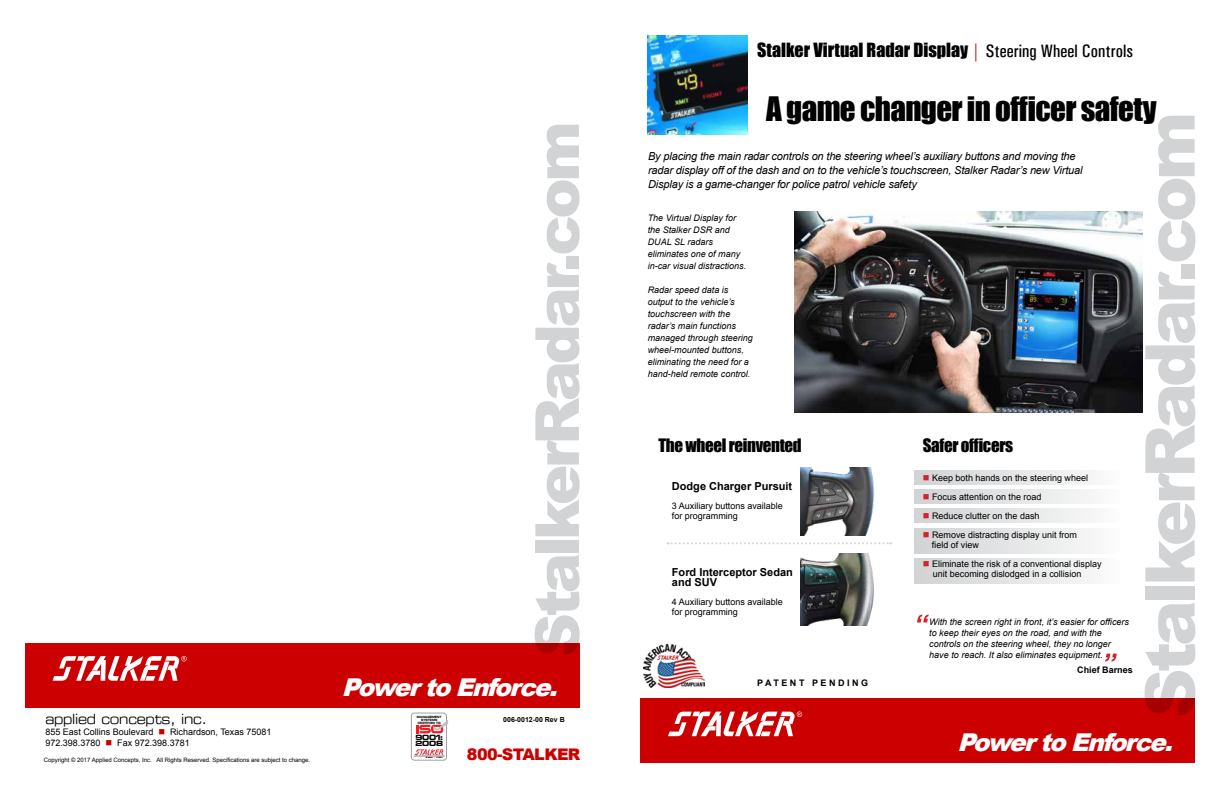
<style>
.page{position:relative;width:1224px;height:792px;background:#fff}
.page>*{position:absolute;margin:0;border:0;box-sizing:border-box;transform-origin:0 0}
.t1{font:900 68.7px "Arial";letter-spacing:-.06em;color:#d1d3d4}
.t2{font:900 60.7px "Arial";letter-spacing:-.06em;color:#d1d3d4}
.t3{font:31px "Impact";letter-spacing:-.02em;color:#000}
.t4{font:italic 900 24.5px "Arial";color:#fff}
.t5{font:18px "Impact";color:#000}
.t6{font:17px "Impact";letter-spacing:-.02em;color:#000}
.t7{font:900 16px "Arial";letter-spacing:-.04em;color:#c00}
.t8{font:14px "Eurostile Extended Two";letter-spacing:-.02em;color:#000;scale:.84 1}
.t9{font:italic 11px/14px "Arial";letter-spacing:-.015em;color:#000}
.t10{font:700 11px/10px "Arial";color:#000}
.t11{font:italic 9px/12px "Arial";color:#000}
.t12{font:9px/10px "Arial";color:#000}
.t13{font:700 9px "Arial";letter-spacing:.28em;color:#000}
.t14{font:700 9px "Arial";color:#000}
.t15{font:700 7px "Arial";color:#000}
.t16{font:700 6.5px/6.5px "Euro Technic Ext";letter-spacing:-.02em;color:#000}
.t17{font:6px "Arial";color:#000}
.t18{font:2.9px/2.9px "Eurostile Bold Extended Two";letter-spacing:-.02em;color:#000;text-align:center;scale:.78 1}
.t19{font:900 2.2px "Arial";color:#000}
.s1{color:#c00}
.s2{font-family:"Univers Condensed";color:#c00}
.s3{font-family:"Univers Condensed"}
.s4{color:#d2232a}
.s5{font-weight:400;color:#ed1d24}
</style>
<div class="page">
<div style="left:25px;top:643px;width:555px;height:65px;background:#c00"></div>
<svg style="left:53px;top:656px;width:134px;height:25px"></svg>
<div style="left:411px;top:713px;width:36px;height:47px;border:1px solid #9d9fa2;border-radius:3px"></div>
<svg style="left:415px;top:749px;width:28px;height:6px"></svg>
<svg style="left:416px;top:720px;width:32px;height:13px"></svg>
<hr style="left:414px;top:756px;width:31px;height:1px;background:#808285">
<div style="left:641px;top:698px;width:554px;height:65px;background:#c00"></div>
<svg style="left:668px;top:712px;width:134px;height:24px"></svg>
<svg style="left:914px;top:470px;width:174px;height:14px"></svg>
<svg style="left:914px;top:489px;width:174px;height:15px"></svg>
<div style="left:914px;top:528px;width:209px;height:25px;background:linear-gradient(to right,#d0d2d4,#fcfcfc)"></div>
<div style="left:914px;top:559px;width:209px;height:25px;background:linear-gradient(to right,#d0d2d4,#fcfcfc)"></div>
<svg style="left:914px;top:509px;width:174px;height:14px"></svg>
<img style="left:644px;top:645px;width:60px;height:43px">
<img style="left:648px;top:35px;width:99px;height:100px">
<img style="left:794px;top:211px;width:349px;height:201px">
<img style="left:801px;top:467px;width:73px;height:68px">
<img style="left:801px;top:553px;width:73px;height:72px">
<svg style="left:1105px;top:654px;width:12px;height:7px"></svg>
<svg style="left:917px;top:615px;width:12px;height:7px"></svg>
<svg style="left:668px;top:542px;width:223px;height:2px"></svg>
<h3 class="t8" style="left:45px;top:709px;width:194px">applied concepts, inc.</h3>
<p class="t17" style="left:44px;top:756px;width:268px">Copyright © 2017 Applied Concepts, Inc. All Rights Reserved. Specifications are subject to change.</p>
<p class="t12" style="left:45px;top:727px;width:227px;line-height:10.8px">855 East Collins Boulevard <span class="s1">■</span> Richardson, Texas 75081<br>972.398.3780 <span class="s1">■</span> Fax 972.398.3781</p>
<h3 class="t5" style="left:757px;top:36px;width:377px">Stalker Virtual Radar Display <span class="s2">|</span> <span class="s3">Steering Wheel Controls</span></h3>
<h3 class="t3" style="left:766px;top:85px;width:392px">A game changer in officer safety</h3>
<h1 class="t1" style="left:1120px;top:718px;width:608px;rotate:-90deg">StalkerRadar.com</h1>
<h2 class="t2" style="left:513px;top:657px;width:537px;rotate:-90deg">StalkerRadar.com</h2>
<p class="t9" style="left:648px;top:149px;width:436px">By placing the main radar controls on the steering wheel’s auxiliary buttons and moving the radar display off of the dash and on to the vehicle’s touchscreen, Stalker Radar’s new Virtual<br>Display is a game-changer for police patrol vehicle safety</p>
<p class="t11" style="left:648px;top:212px;width:100px">The Virtual Display for the Stalker DSR and<br>DUAL SL radars eliminates one of many in-car visual distractions.</p>
<p class="t11" style="left:648px;top:284px;width:107px">Radar speed data is output to the vehicle’s touchscreen with the radar’s main functions managed through steering wheel-mounted buttons, eliminating the need for a hand-held remote control.</p>
<h3 class="t6" style="left:923px;top:433px;width:92px">Safer officers</h3>
<p class="t12" style="left:923px;top:473px;width:167px"><span class="s4">■</span> Keep both hands on the steering wheel</p>
<p class="t12" style="left:923px;top:492px;width:120px"><span class="s4">■</span> Focus attention on the road</p>
<p class="t12" style="left:923px;top:511px;width:118px"><span class="s4">■</span> Reduce clutter on the dash</p>
<p class="t12" style="left:932px;top:530px;width:147px;text-indent:-9px"><span class="s4">■</span> Remove distracting display unit from field of view</p>
<p class="t12" style="left:933px;top:559px;width:170px;text-indent:-10px"><span class="s4">■</span> Eliminate the risk of a conventional display unit becoming dislodged in a collision</p>
<p class="t11" style="left:929px;top:617px;width:201px;line-height:10.8px">With the screen right in front, it’s easier for officers to keep their eyes on the road, and with the controls on the steering wheel, they no longer have to reach. It also eliminates equipment.</p>
<p class="t14" style="left:1077px;top:664px;width:57px">Chief Barnes</p>
<h3 class="t6" style="left:658px;top:433px;width:145px">The wheel reinvented</h3>
<p class="t10" style="left:672px;top:482px;width:122px">Dodge Charger Pursuit</p>
<p class="t12" style="left:672px;top:501px;width:113px">3 Auxiliary buttons available for programming</p>
<p class="t10" style="left:672px;top:568px;width:123px">Ford Interceptor Sedan and SUV</p>
<p class="t12" style="left:672px;top:597px;width:113px">4 Auxiliary buttons available for programming</p>
<h3 class="t4" style="left:342px;top:669px;width:226px">PowertoEnforce.</h3>
<p class="t13" style="left:757px;top:677px;width:112px">PATENT PENDING</p>
<p class="t18" style="left:417px;top:715px;width:33px">MANAGEMENT<br>SYSTEMS<br>CERTIFIED TO</p>
<p class="t16" style="left:415px;top:734px;width:29px">9001:<br>2008</p>
<h3 class="t4" style="left:957px;top:725px;width:226px">PowertoEnforce.</h3>
<p class="t15" style="left:503px;top:715px;width:63px">006-0012-00 Rev B</p>
<h3 class="t7" style="left:467px;top:743px;width:115px">800-STALKER</h3>
<p class="t19" style="left:426px;top:756px;width:18px">Radar <span class="s5">|</span> Lidar</p>
</div>
